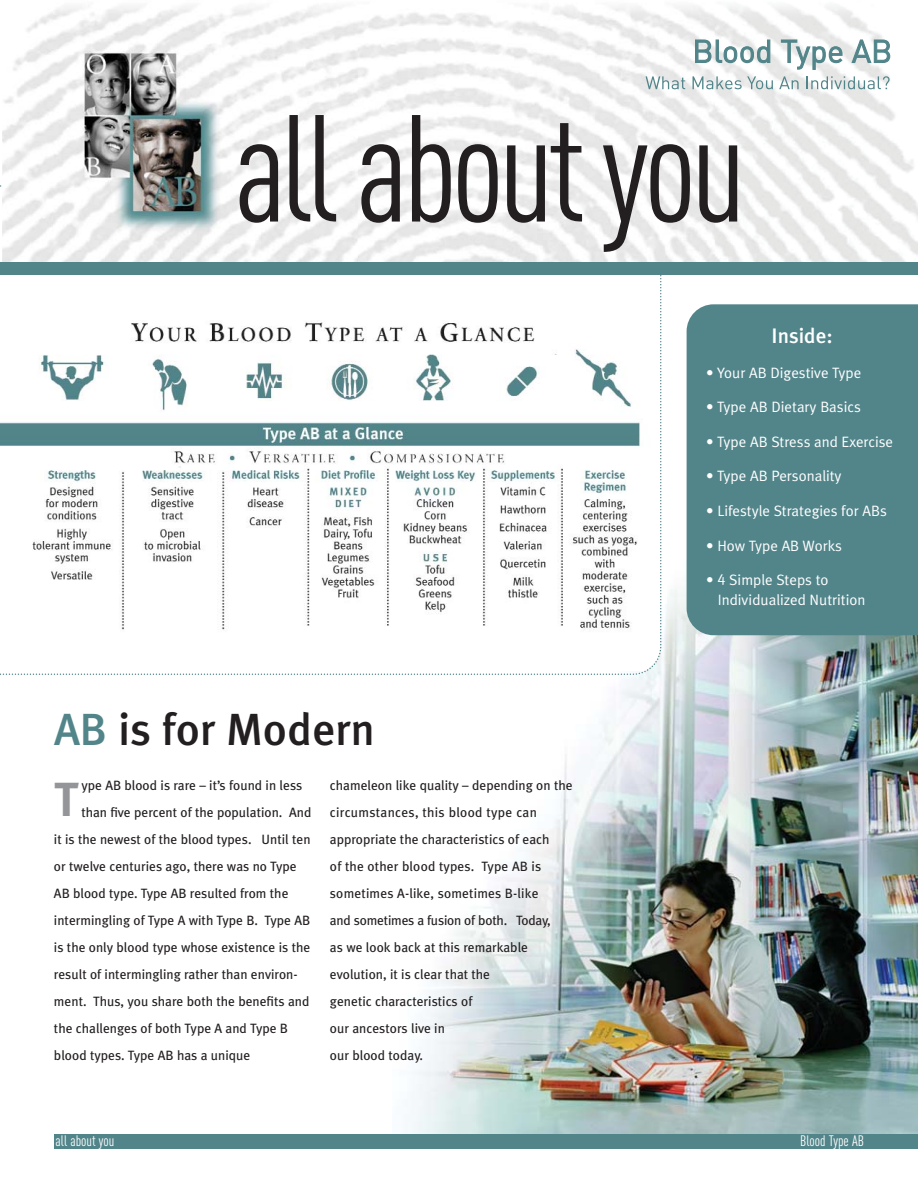
<style>
.page{position:relative;width:918px;height:1188px;background:#fff}
.page>*{position:absolute;margin:0;border:0;box-sizing:border-box;transform-origin:0 0}
.t1{font:700 47.85px "Meta Plus";color:#939598}
.t2{font:500 45px "Meta";color:#231f20}
.t3{font:500 21px "Meta Plus";color:#fff}
.t4{font:15px/19.5px "Meta Plus Normal";color:#fff}
.t5{font:15px "DIN Cond";color:#fff}
.t6{font:13.5px/27px "Meta Plus";color:#231f20}
.s1{color:#52858a}
</style>
<div class="page">
<img style="left:407px;top:560px;width:511px;height:574px">
<div style="left:54px;top:1134px;width:864px;height:14px;background:#52858a"></div>
<svg style="left:0;top:185px;width:662px;height:491px"></svg>
<img style="left:2px;top:6px;width:916px;height:256px">
<svg style="left:240px;top:144px;width:38px;height:79px"></svg>
<svg style="left:289px;top:115px;width:47px;height:107px"></svg>
<svg style="left:361px;top:144px;width:39px;height:79px"></svg>
<svg style="left:412px;top:115px;width:39px;height:108px"></svg>
<svg style="left:458px;top:144px;width:40px;height:79px"></svg>
<svg style="left:507px;top:145px;width:38px;height:78px"></svg>
<svg style="left:551px;top:123px;width:31px;height:99px"></svg>
<svg style="left:603px;top:144px;width:87px;height:108px"></svg>
<svg style="left:699px;top:145px;width:38px;height:78px"></svg>
<svg style="left:695px;top:39px;width:75px;height:24px"></svg>
<svg style="left:781px;top:39px;width:62px;height:31px"></svg>
<svg style="left:851px;top:39px;width:39px;height:24px"></svg>
<svg style="left:646px;top:76px;width:39px;height:13px"></svg>
<svg style="left:693px;top:76px;width:80px;height:13px"></svg>
<svg style="left:779px;top:76px;width:20px;height:13px"></svg>
<svg style="left:806px;top:76px;width:84px;height:13px"></svg>
<div style="left:687px;top:304px;width:231px;height:331px;background:#52858a"></div>
<div style="left:0;top:262px;width:918px;height:13px;background:#52858a"></div>
<h2 class="t2" style="left:54px;top:713px;width:322px"><span class="s1">AB</span> is for Modern</h2>
<h1 class="t1" style="left:54px;top:779px;width:26px">T</h1>
<p class="t6" style="left:81px;top:772px;width:223px">ype AB blood is rare – it’s found in less</p>
<p class="t6" style="left:81px;top:799px;width:232px">than five percent of the population. And</p>
<p class="t6" style="left:54px;top:826px;width:258px">it is the newest of the blood types. Until ten</p>
<p class="t6" style="left:54px;top:853px;width:244px">or twelve centuries ago, there was no Type</p>
<p class="t6" style="left:54px;top:880px;width:236px">AB blood type. Type AB resulted from the</p>
<p class="t6" style="left:54px;top:907px;width:258px">intermingling of Type A with Type B. Type AB</p>
<p class="t6" style="left:54px;top:934px;width:258px">is the only blood type whose existence is the</p>
<p class="t6" style="left:54px;top:961px;width:245px">result of intermingling rather than environ-</p>
<p class="t6" style="left:54px;top:988px;width:257px">ment. Thus, you share both the benefits and</p>
<p class="t6" style="left:54px;top:1015px;width:236px">the challenges of both Type A and Type B</p>
<p class="t6" style="left:54px;top:1042px;width:198px">blood types. Type AB has a unique</p>
<p class="t6" style="left:330px;top:772px;width:244px">chameleon like quality – depending on the circumstances, this blood type can appropriate the characteristics of each<br>of the other blood types. Type AB is sometimes A-like, sometimes B-like<br>and sometimes a fusion of both. Today,<br>as we look back at this remarkable evolution, it is clear that the<br>genetic characteristics of<br>our ancestors live in<br>our blood today.</p>
<h3 class="t3" style="left:772px;top:327px;width:63px">Inside:</h3>
<p class="t4" style="left:706px;top:364px;width:157px">• Your AB Digestive Type</p>
<p class="t4" style="left:706px;top:398px;width:156px">• Type AB Dietary Basics</p>
<p class="t4" style="left:706px;top:433px;width:188px">• Type AB Stress and Exercise</p>
<p class="t4" style="left:706px;top:468px;width:137px">• Type AB Personality</p>
<p class="t4" style="left:706px;top:502px;width:182px">• Lifestyle Strategies for ABs</p>
<p class="t4" style="left:706px;top:537px;width:137px">• How Type AB Works</p>
<p class="t4" style="left:718px;top:571px;width:149px;text-indent:-12px">• 4 Simple Steps to<br>Individualized Nutrition</p>
<p class="t5" style="left:56px;top:1135px;width:60px">all about you</p>
<p class="t5" style="left:800px;top:1135px;width:65px">Blood Type AB</p>
</div>
